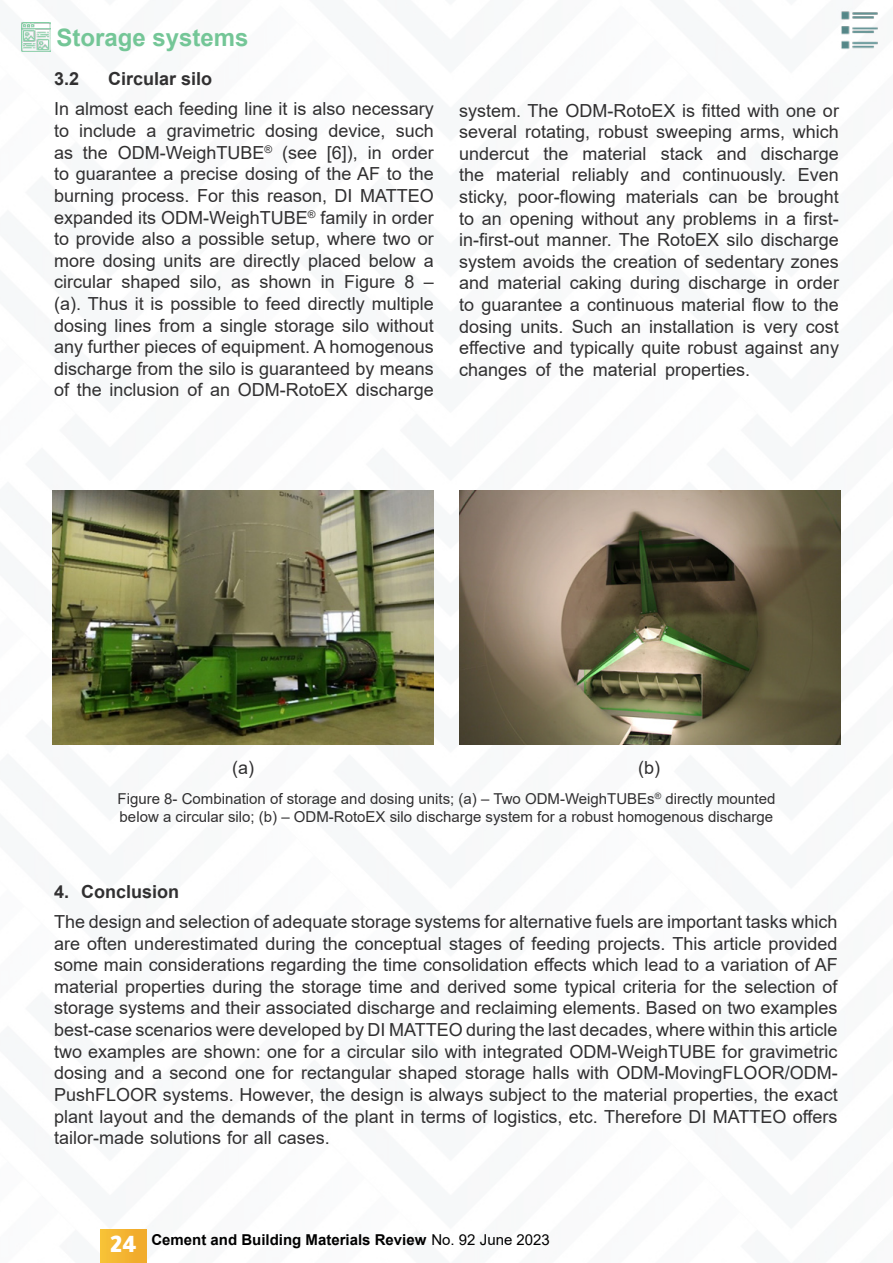
<style>
.page{position:relative;width:893px;height:1263px;background:#fff}
.page>*{position:absolute;margin:0;border:0;box-sizing:border-box;transform-origin:0 0}
.t1{font:900 25.5px "Tajawal";color:#fff}
.t2{font:700 24px "Arial";color:#74c697}
.t3{font:18px/21.6px "Arial";color:#313031;text-align:right}
.t4{font:700 18px "Arial";color:#313031}
.t5{font:15px/18px "Arial";color:#313031}
.t6{font:700 15px "Arial";color:#000}
.t7{font:10.5px "Arial";color:#313031}
.t8{font:8.7px "Arial";color:#313031}
.s1{font-size:18px}
.s2{font-weight:400}
</style>
<div class="page">
<img style="left:21px;top:22px;width:30px;height:30px">
<div style="left:100px;top:1229px;width:46px;height:34px;background:linear-gradient(to right,#f7c238,#f0a92b)"></div>
<img style="left:840px;top:11px;width:38px;height:38px">
<img style="left:53px;top:490px;width:381px;height:254px">
<img style="left:460px;top:490px;width:381px;height:254px">
<h2 class="t2" style="left:56px;top:20px;width:194px">Storage systems</h2>
<p class="t4" style="left:108px;top:66px;width:106px">Circular silo</p>
<p class="t4" style="left:54px;top:66px;width:27px">3.2</p>
<p class="t3" style="left:54px;top:98px;width:381px">In almost each feeding line isit also necessary such</p>
<p class="t3" style="left:79px;top:120px;width:59px">include</p>
<p class="t3" style="left:167px;top:120px;width:90px">gravimetric</p>
<p class="t3" style="left:265px;top:120px;width:55px">dosing</p>
<p class="t3" style="left:328px;top:120px;width:59px">device,</p>
<p class="t3" style="left:54px;top:120px;width:17px">to</p>
<p class="t3" style="left:147px;top:120px;width:12px">a</p>
<p class="t7" style="left:264px;top:142px;width:25px">® <span class="s1">(</span></p>
<p class="t3" style="left:118px;top:141px;width:148px">ODM-WeighTUBE</p>
<p class="t3" style="left:327px;top:141px;width:33px">[6]),</p>
<p class="t3" style="left:83px;top:141px;width:27px">the</p>
<p class="t3" style="left:368px;top:141px;width:16px">in</p>
<p class="t3" style="left:392px;top:141px;width:44px">order</p>
<p class="t3" style="left:54px;top:141px;width:21px">as</p>
<p class="t3" style="left:54px;top:163px;width:381px">to guarantee a precise dosing of the AF to the</p>
<p class="t3" style="left:54px;top:185px;width:381px">burning process. For this reason, DI MATTEO</p>
<p class="t3" style="left:321px;top:206px;width:115px">family in order</p>
<p class="t3" style="left:288px;top:141px;width:31px">see</p>
<p class="t7" style="left:308px;top:207px;width:9px">®</p>
<p class="t3" style="left:54px;top:206px;width:255px">expanded its ODM-WeighTUBE</p>
<p class="t3" style="left:54px;top:228px;width:381px">to provide also a possible setup, where two or</p>
<p class="t3" style="left:54px;top:249px;width:381px">more dosing units are directly placed below a</p>
<p class="t3" style="left:404px;top:271px;width:31px">–8</p>
<p class="t3" style="left:54px;top:271px;width:381px;text-align:left">circular<br>. )a( Thus it is possible to feed directly multiple dosing lines from a single storage silo without any further pieces of equipment A. homogenous discharge from the silo is guaranteed by means of the inclusion of an ODM-RotoEX discharge</p>
<p class="t3" style="left:121px;top:271px;width:61px">shaped</p>
<p class="t3" style="left:190px;top:271px;width:34px">silo,</p>
<p class="t3" style="left:259px;top:271px;width:54px">shown</p>
<p class="t3" style="left:321px;top:271px;width:16px">in</p>
<p class="t3" style="left:344px;top:271px;width:53px">Figure</p>
<p class="t3" style="left:231px;top:271px;width:21px">as</p>
<p class="t3" style="left:459px;top:99px;width:381px">system. The ODM-RotoEX is fitted with one or several rotating, robust sweeping arms, which discharge</p>
<p class="t3" style="left:459px;top:143px;width:72px">undercut</p>
<p class="t3" style="left:543px;top:143px;width:27px">the</p>
<p class="t3" style="left:583px;top:143px;width:66px">material</p>
<p class="t3" style="left:661px;top:143px;width:44px">stack</p>
<p class="t3" style="left:717px;top:143px;width:32px">and</p>
<p class="t3" style="left:459px;top:164px;width:27px">the</p>
<p class="t3" style="left:496px;top:164px;width:66px">material</p>
<p class="t3" style="left:572px;top:164px;width:59px">reliably</p>
<p class="t3" style="left:641px;top:164px;width:32px">and</p>
<p class="t3" style="left:682px;top:164px;width:105px">continuously.</p>
<p class="t3" style="left:798px;top:164px;width:43px">Even</p>
<p class="t3" style="left:518px;top:186px;width:100px">poor-flowing</p>
<p class="t3" style="left:459px;top:186px;width:50px">sticky,</p>
<p class="t3" style="left:459px;top:229px;width:381px">in-first-out manner. The RotoEX silo discharge</p>
<p class="t3" style="left:626px;top:186px;width:75px">materials</p>
<p class="t3" style="left:748px;top:186px;width:22px">be</p>
<p class="t3" style="left:778px;top:186px;width:63px">brought</p>
<p class="t3" style="left:709px;top:186px;width:31px">can</p>
<p class="t3" style="left:459px;top:207px;width:381px">to an opening without any problems in a first-</p>
<p class="t3" style="left:459px;top:251px;width:381px">system avoids the creation of sedentary zones order</p>
<p class="t3" style="left:459px;top:272px;width:32px">and</p>
<p class="t3" style="left:459px;top:294px;width:381px">to guarantee a continuous material flow to the</p>
<p class="t3" style="left:806px;top:315px;width:35px">cost</p>
<p class="t3" style="left:498px;top:272px;width:66px">material</p>
<p class="t3" style="left:570px;top:272px;width:54px">caking</p>
<p class="t3" style="left:630px;top:272px;width:52px">during</p>
<p class="t3" style="left:688px;top:272px;width:80px">discharge</p>
<p class="t3" style="left:775px;top:272px;width:16px">in</p>
<p class="t3" style="left:572px;top:315px;width:43px">Such</p>
<p class="t3" style="left:459px;top:315px;width:55px">dosing</p>
<p class="t3" style="left:459px;top:337px;width:381px">effective and typically quite robust against any</p>
<p class="t3" style="left:665px;top:359px;width:87px">properties.</p>
<p class="t3" style="left:520px;top:315px;width:45px">units.</p>
<p class="t3" style="left:649px;top:315px;width:87px">installation</p>
<p class="t3" style="left:742px;top:315px;width:14px">is</p>
<p class="t3" style="left:621px;top:315px;width:22px">an</p>
<p class="t3" style="left:764px;top:315px;width:36px">very</p>
<p class="t3" style="left:536px;top:359px;width:17px">of</p>
<p class="t3" style="left:459px;top:359px;width:70px">changes</p>
<p class="t3" style="left:559px;top:359px;width:27px">the</p>
<p class="t3" style="left:593px;top:359px;width:66px">material</p>
<p class="t3" style="left:232px;top:757px;width:23px">a( )</p>
<p class="t3" style="left:638px;top:757px;width:23px">( (b</p>
<p class="t8" style="left:655px;top:790px;width:8px">®</p>
<p class="t5" style="left:118px;top:789px;width:657px">Figure 8- Combination of storage and dosing units; (a) – Two ODM-WeighTUBEs<br>below a circular silo; (b) – ODM-RotoEX silo discharge system for a robust homogenous discharge</p>
<p class="t5" style="left:665px;top:789px;width:112px">directly mounted</p>
<p class="t4" style="left:81px;top:879px;width:100px">Conclusion</p>
<p class="t4" style="left:54px;top:879px;width:17px">4.</p>
<p class="t3" style="left:54px;top:911px;width:785px;text-align:justify">The design and selection of adequate storage systems for alternative fuels are important tasks which are often underestimated during the conceptual stages of feeding projects. This article provided some main considerations regarding the time consolidation effects which lead to a variation of AF material properties during the storage time and derived some typical criteria for the selection of storage systems and their associated discharge and reclaiming elements. Based on two examples best-case scenarios were developed by DI MATTEO during the last decades, where within this article two examples are shown: one for a circular silo with integrated ODM-WeighTUBE for gravimetric</p>
<p class="t3" style="left:54px;top:1084px;width:785px">PushFLOOR systems. However, the design is always subject to the material properties, the exact</p>
<p class="t3" style="left:54px;top:1062px;width:785px">dosing and a second one for rectangular shaped storage halls with ODM-MovingFLOOR/ODM-</p>
<p class="t3" style="left:54px;top:1105px;width:785px;text-align:left">plant layout and the demands of the plant in terms of logistics, etc. Therefore DI MATTEO offers tailor-made solutions for all cases.</p>
<h1 class="t1" style="left:110px;top:1221px;width:28px">24</h1>
<p class="t6" style="left:151px;top:1229px;width:400px">Cement and Building Materials Review <span class="s2">No. 92 June 2023</span></p>
</div>
